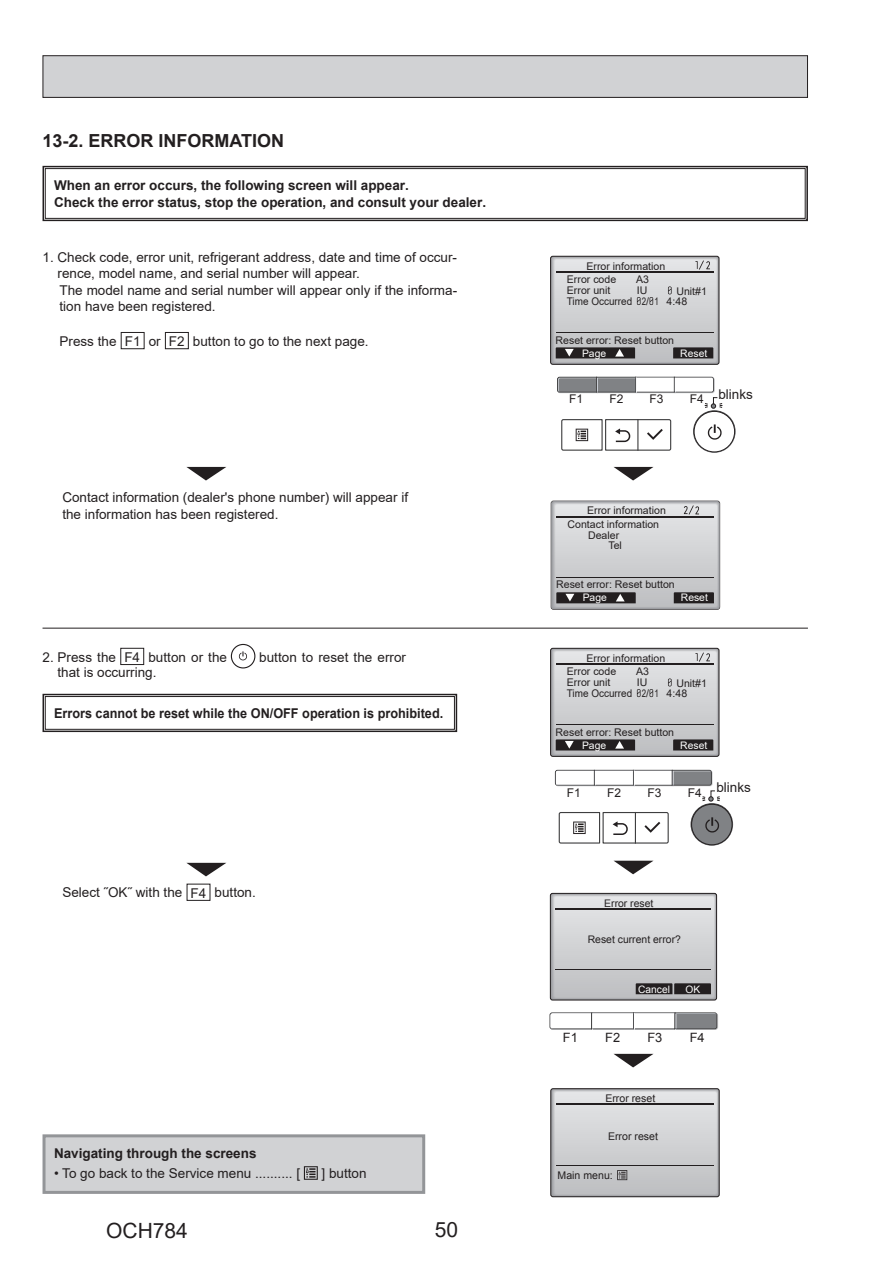
<style>
.page{position:relative;width:893px;height:1263px;background:#fff}
.page>*{position:absolute;margin:0;border:0;box-sizing:border-box;transform-origin:0 0}
.t1{font:21px "Arial";color:#231f20}
.t2{font:700 18px "Arial";color:#231f20}
.t3{font:13.5px/16.5px "Arial";color:#231f20}
.t4{font:700 13.5px/16.5px "Arial";color:#231f20}
.t5{font:700 13.5px "Arial";color:#231f20;scale:.94 1}
.t6{font:12.9px "Arial";color:#231f20}
.t7{font:12px "Arial";color:#231f20}
.t8{font:10.5px/13.4px "Arial";color:#231f20}
.t9{font:10.5px "Arial";color:#231f20;scale:.94 1}
.t10{font:10.5px "Arial";color:#231f20;scale:.75 1}
.t11{font:10.35px "Arial";color:#fff}
.t12{font:10.2px "Arial";color:#fff}
</style>
<div class="page">
<div style="left:43px;top:56px;width:764px;height:41px;background:#d1d2d4"></div>
<div style="left:43px;top:55px;width:765px;height:43px;border:1px solid #231f20"></div>
<div style="left:550px;top:256px;width:169px;height:109px;border:1px solid #231f20;border-radius:2px"></div>
<svg style="left:551px;top:257px;width:168px;height:107px;background:#bebec0"></svg>
<div style="left:550px;top:648px;width:169px;height:109px;border:1px solid #231f20;border-radius:2px"></div>
<svg style="left:551px;top:649px;width:168px;height:107px;background:#bebec0"></svg>
<svg style="left:552px;top:501px;width:167px;height:108px;background:#bebfc1"></svg>
<div style="left:550px;top:1088px;width:169px;height:109px;border:1px solid #231f20;border-radius:2px"></div>
<svg style="left:551px;top:1089px;width:168px;height:107px;background:#c8c9cb"></svg>
<div style="left:550px;top:893px;width:167px;height:107px;border:1px solid #231f20;border-radius:2px"></div>
<svg style="left:551px;top:894px;width:165px;height:106px;background:#c2c2c4"></svg>
<div style="left:634px;top:1013px;width:42px;height:17px;border:1px solid #d3d4d6"></div>
<svg style="left:549px;top:1012px;width:44px;height:18px"></svg>
<svg style="left:634px;top:1013px;width:1px;height:16px"></svg>
<div style="left:592px;top:1013px;width:42px;height:17px;border:1px solid #d3d4d6"></div>
<svg style="left:674px;top:1012px;width:44px;height:18px"></svg>
<div style="left:121px;top:332px;width:24px;height:17px;border:1px solid #231f20"></div>
<div style="left:165px;top:332px;width:24px;height:17px;border:1px solid #231f20"></div>
<svg style="left:42px;top:165px;width:766px;height:57px"></svg>
<div style="left:45px;top:168px;width:760px;height:51px;border:1px solid #231f20"></div>
<div style="left:120px;top:648px;width:24px;height:17px;border:1px solid #231f20"></div>
<div style="left:231px;top:644px;width:24px;height:24px;border:1px solid #231f20;border-radius:50%"></div>
<svg style="left:239px;top:651px;width:8px;height:9px"></svg>
<svg style="left:42px;top:693px;width:416px;height:40px"></svg>
<div style="left:45px;top:696px;width:410px;height:33px;border:1px solid #231f20"></div>
<div style="left:187px;top:884px;width:23px;height:17px;border:1px solid #231f20"></div>
<div style="left:44px;top:1136px;width:380px;height:56px;background:#d1d2d4"></div>
<svg style="left:304px;top:1166px;width:14px;height:14px"></svg>
<div style="left:43px;top:1134px;width:382px;height:60px;border:3px solid #939598"></div>
<svg style="left:187px;top:863px;width:39px;height:13px"></svg>
<svg style="left:614px;top:1054px;width:39px;height:13px"></svg>
<svg style="left:614px;top:861px;width:39px;height:13px"></svg>
<hr style="left:43px;top:628px;width:765px;height:1px;background:#231f20">
<svg style="left:186px;top:467px;width:40px;height:13px"></svg>
<svg style="left:614px;top:467px;width:39px;height:13px"></svg>
<svg style="left:693px;top:410px;width:43px;height:43px"></svg>
<div style="left:694px;top:411px;width:41px;height:41px;background:#fff;border:1px solid #231f20;border-radius:50%"></div>
<svg style="left:708px;top:424px;width:14px;height:16px"></svg>
<svg style="left:561px;top:419px;width:111px;height:32px"></svg>
<div style="left:636px;top:377px;width:39px;height:16px;border:1px solid #d3d4d6"></div>
<div style="left:597px;top:377px;width:39px;height:15px;background:#808285"></div>
<svg style="left:557px;top:376px;width:41px;height:17px"></svg>
<svg style="left:636px;top:378px;width:1px;height:15px"></svg>
<div style="left:597px;top:377px;width:39px;height:16px;border:1px solid #d3d4d6"></div>
<svg style="left:674px;top:376px;width:49px;height:33px"></svg>
<svg style="left:690px;top:803px;width:43px;height:43px"></svg>
<div style="left:691px;top:804px;width:41px;height:41px;background:#808285;border:1px solid #231f20;border-radius:50%"></div>
<svg style="left:705px;top:817px;width:14px;height:15px"></svg>
<svg style="left:558px;top:812px;width:111px;height:32px"></svg>
<div style="left:634px;top:770px;width:39px;height:16px;border:1px solid #d3d4d6"></div>
<svg style="left:555px;top:769px;width:41px;height:17px"></svg>
<svg style="left:634px;top:771px;width:1px;height:15px"></svg>
<div style="left:595px;top:770px;width:39px;height:16px;border:1px solid #d3d4d6"></div>
<svg style="left:671px;top:769px;width:49px;height:32px"></svg>
<h2 class="t2" style="left:43px;top:128px;width:243px">13-2. ERROR INFORMATION</h2>
<p class="t4" style="left:54px;top:177px;width:434px">When an error occurs, the following screen will appear.<br>Check the error status, stop the operation, and consult your dealer.</p>
<p class="t3" style="left:58px;top:249px;width:401px;text-indent:-15px">1. Check code, error unit, refrigerant address, date and time of occur&shy;rence, model name, and serial number will appear.<br>The model name and serial number will appear only if the informa&shy;tion have been registered.</p>
<p class="t3" style="left:60px;top:333px;width:311px">Press the F1 or F2 button to go to the next page.</p>
<p class="t3" style="left:62px;top:489px;width:347px">Contact information (dealer's phone number) will appear if the information has been registered.</p>
<p class="t3" style="left:43px;top:648px;width:186px">2. Press the F4 button or the</p>
<p class="t3" style="left:259px;top:648px;width:148px">button to reset the error</p>
<p class="t3" style="left:58px;top:663px;width:101px">that is occurring.</p>
<p class="t5" style="left:54px;top:703px;width:416px">Errors cannot be reset while the ON/OFF operation is prohibited.</p>
<p class="t3" style="left:62px;top:884px;width:195px">Select ˝OK˝ with the F4 button.</p>
<p class="t4" style="left:54px;top:1145px;width:204px">Navigating through the screens</p>
<p class="t3" style="left:54px;top:1165px;width:248px">• To go back to the Service menu .......... [</p>
<p class="t3" style="left:322px;top:1165px;width:47px">] button</p>
<h1 class="t1" style="left:106px;top:1216px;width:83px">OCH784</h1>
<h1 class="t1" style="left:435px;top:1215px;width:25px">50</h1>
<p class="t8" style="left:567px;top:259px;width:100px;text-indent:20px">Error information<br>Error code</p>
<p class="t8" style="left:636px;top:273px;width:14px">A3</p>
<p class="t8" style="left:567px;top:283px;width:45px">Error unit</p>
<p class="t8" style="left:637px;top:283px;width:12px">IU</p>
<p class="t9" style="left:567px;top:294px;width:71px">Time Occurred</p>
<p class="t10" style="left:642px;top:294px;width:24px">2/ 1</p>
<p class="t8" style="left:667px;top:285px;width:42px;line-height:10.5px;text-indent:10px">Unit#1<br>4:48</p>
<p class="t8" style="left:555px;top:333px;width:120px">Reset error: Reset button</p>
<p class="t11" style="left:582px;top:346px;width:26px">Page</p>
<p class="t11" style="left:680px;top:346px;width:29px">Reset</p>
<p class="t7" style="left:569px;top:391px;width:16px">F1</p>
<p class="t7" style="left:609px;top:391px;width:16px">F2</p>
<p class="t7" style="left:649px;top:391px;width:16px">F3</p>
<p class="t7" style="left:690px;top:391px;width:16px">F4</p>
<p class="t3" style="left:718px;top:386px;width:36px">blinks</p>
<p class="t8" style="left:568px;top:504px;width:100px;text-indent:20px">Error information<br>Contact information</p>
<p class="t8" style="left:588px;top:529px;width:35px;line-height:10.9px;text-align:right">Dealer<br>Tel</p>
<p class="t8" style="left:556px;top:578px;width:120px">Reset error: Reset button</p>
<p class="t11" style="left:583px;top:590px;width:26px">Page</p>
<p class="t11" style="left:681px;top:590px;width:29px">Reset</p>
<p class="t8" style="left:567px;top:651px;width:100px;text-indent:20px">Error information<br>Error code</p>
<p class="t8" style="left:636px;top:665px;width:14px">A3</p>
<p class="t8" style="left:567px;top:675px;width:45px">Error unit</p>
<p class="t8" style="left:637px;top:675px;width:12px">IU</p>
<p class="t9" style="left:567px;top:686px;width:71px">Time Occurred</p>
<p class="t10" style="left:642px;top:686px;width:24px">2/ 1</p>
<p class="t8" style="left:667px;top:677px;width:42px;line-height:10.5px;text-indent:10px">Unit#1<br>4:48</p>
<p class="t8" style="left:555px;top:725px;width:120px">Reset error: Reset button</p>
<p class="t11" style="left:582px;top:738px;width:26px">Page</p>
<p class="t11" style="left:680px;top:738px;width:29px">Reset</p>
<p class="t7" style="left:567px;top:785px;width:16px">F1</p>
<p class="t7" style="left:607px;top:785px;width:16px">F2</p>
<p class="t7" style="left:647px;top:785px;width:16px">F3</p>
<p class="t7" style="left:688px;top:785px;width:16px">F4</p>
<p class="t3" style="left:716px;top:779px;width:36px">blinks</p>
<p class="t8" style="left:604px;top:896px;width:51px">Error reset</p>
<p class="t8" style="left:588px;top:933px;width:95px">Reset current error?</p>
<p class="t12" style="left:638px;top:983px;width:33px">Cancel</p>
<p class="t12" style="left:686px;top:983px;width:16px">OK</p>
<p class="t6" style="left:563px;top:1028px;width:16px">F1</p>
<p class="t6" style="left:605px;top:1028px;width:16px">F2</p>
<p class="t6" style="left:647px;top:1028px;width:16px">F3</p>
<p class="t6" style="left:690px;top:1028px;width:16px">F4</p>
<p class="t8" style="left:605px;top:1091px;width:51px">Error reset</p>
<p class="t8" style="left:608px;top:1129px;width:51px">Error reset</p>
<p class="t8" style="left:558px;top:1168px;width:57px">Main menu:</p>
</div>
